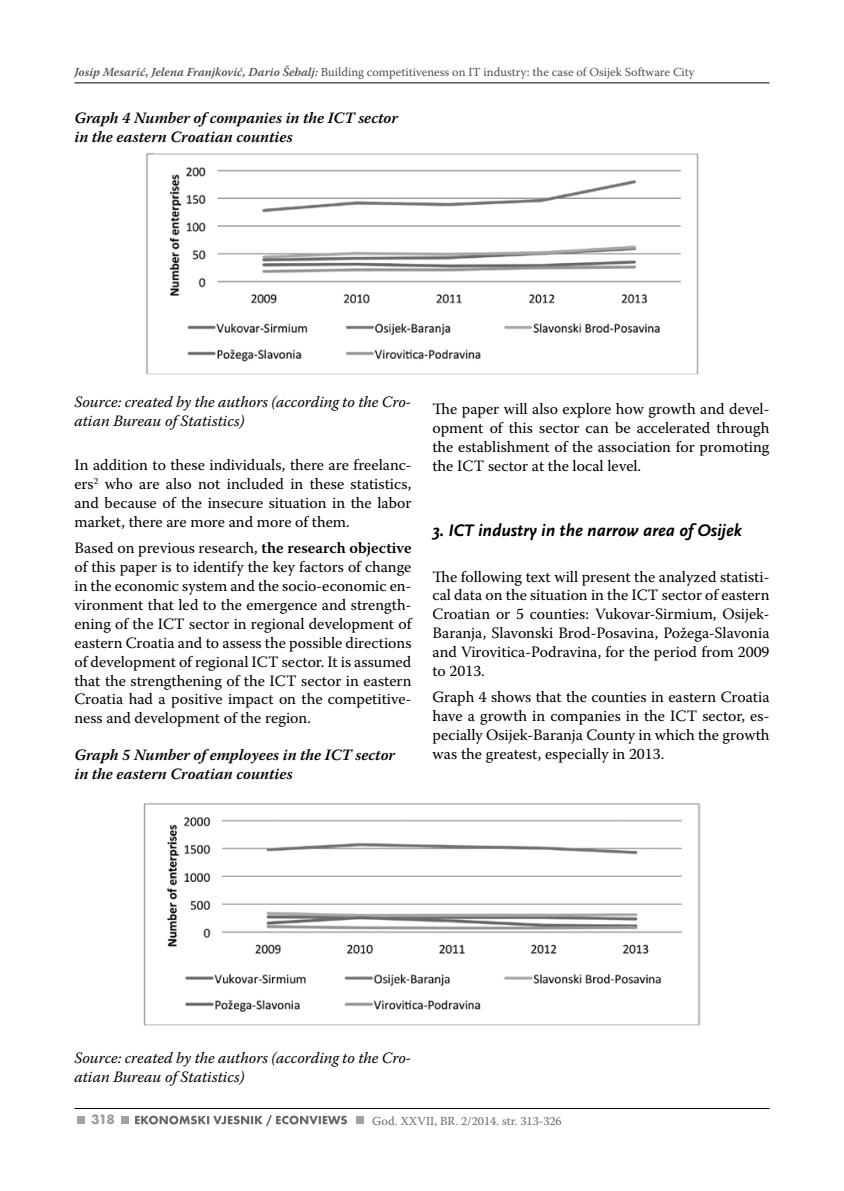
<style>
.page{position:relative;width:844px;height:1191px;background:#fff}
.page>*{position:absolute;margin:0;border:0;box-sizing:border-box;transform-origin:0 0}
.t1{font:italic 700 17.5px "Scala Sans Pro";color:#000}
.t2{font:15.75px/18.9px "Warnock Pro";color:#000;text-align:justify}
.t3{font:italic 15.75px/18.9px "Warnock Pro";color:#000}
.t4{font:italic 600 15.75px/18.9px "Warnock Pro";color:#000}
.t5{font:700 14px "Futura TOT";color:#9c9ca0}
.t6{font:12.25px "Warnock Pro";color:#504f53}
.t7{font:12.25px "Warnock Pro";color:#68676c}
.s1{font-weight:600;font-style:italic}
.s2{font-weight:600}
</style>
<div class="page">
<hr style="left:74px;top:83px;width:695px;height:1px;background:#000">
<hr style="left:74px;top:1108px;width:695px;height:1px;background:#000">
<div style="left:121px;top:1115px;width:7px;height:8px;background:#a3a3a7"></div>
<div style="left:356px;top:1115px;width:8px;height:8px;background:#a3a3a7"></div>
<div style="left:77px;top:1115px;width:8px;height:8px;background:#a3a3a7"></div>
<svg style="left:135px;top:1115px;width:212px;height:11px"></svg>
<img style="left:146px;top:153px;width:553px;height:222px">
<img style="left:144px;top:803px;width:555px;height:222px">
<p class="t6" style="left:74px;top:64px;width:621px"><span class="s1">Josip Mesarić, Jelena Franjković, Dario Šebalj:</span> Building competitiveness on IT industry: the case of Osijek Software City</p>
<p class="t4" style="left:74px;top:108px;width:325px">Graph 4 Number of companies in the ICT sector in the eastern Croatian counties</p>
<p class="t3" style="left:74px;top:392px;width:338px">Source: created by the authors (according to the Cro&shy;atian Bureau of Statistics)</p>
<p class="t2" style="left:74px;top:455px;width:338px">In addition to these individuals, there are freelanc&shy;ers<sup>2</sup> who are also not included in these statistics, and because of the insecure situation in the labor market, there are more and more of them.</p>
<p class="t2" style="left:74px;top:538px;width:338px">Based on previous research, <span class="s2">the research objective </span>of this paper is to identify the key factors of change in the economic system and the socio-economic en&shy;vironment that led to the emergence and strength&shy;ening of the ICT sector in regional development of eastern Croatia and to assess the possible directions of development of regional ICT sector. It is assumed that the strengthening of the ICT sector in eastern Croatia had a positive impact on the competitive&shy;ness and development of the region.</p>
<p class="t4" style="left:74px;top:745px;width:322px">Graph 5 Number of employees in the ICT sector in the eastern Croatian counties</p>
<p class="t2" style="left:432px;top:399px;width:338px">The paper will also explore how growth and devel&shy;opment of this sector can be accelerated through the establishment of the association for promoting the ICT sector at the local level.</p>
<p class="t1" style="left:432px;top:520px;width:311px">3. ICT industry in the narrow area of Osijek</p>
<p class="t2" style="left:432px;top:566px;width:338px">The following text will present the analyzed statisti&shy;cal data on the situation in the ICT sector of eastern Croatian or 5 counties: Vukovar-Sirmium, Osijek-Baranja, Slavonski Brod-Posavina, Požega-Slavonia and Virovitica-Podravina, for the period from 2009 to 2013.</p>
<p class="t2" style="left:432px;top:687px;width:338px">Graph 4 shows that the counties in eastern Croatia have a growth in companies in the ICT sector, es&shy;pecially Osijek-Baranja County in which the growth was the greatest, especially in 2013.</p>
<p class="t3" style="left:74px;top:1047px;width:338px">Source: created by the authors (according to the Cro&shy;atian Bureau of Statistics)</p>
<p class="t5" style="left:91px;top:1111px;width:25px">318</p>
<p class="t7" style="left:372px;top:1113px;width:191px">God. XXVII, BR. 2/2014. str. 313-326</p>
</div>
